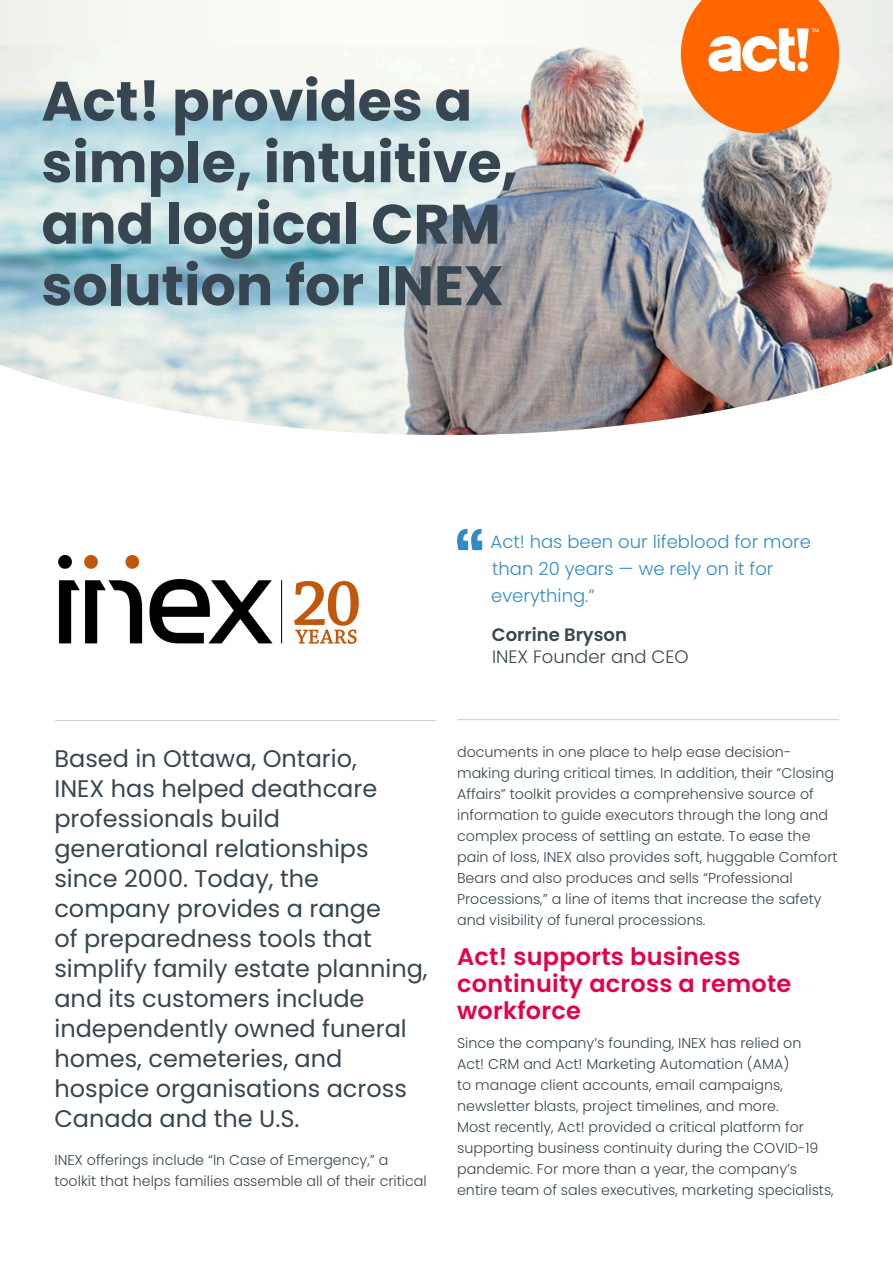
<style>
.page{position:relative;width:893px;height:1263px;background:#fff}
.page>*{position:absolute;margin:0;border:0;box-sizing:border-box;transform-origin:0 0}
.t1{font:700 55.5px/61.5px "Poppins";color:#374650}
.B1_Inro{font:24px/30px "Poppins";color:#374650}
.t2{font:600 24px/27px "Poppins";letter-spacing:.01em;color:#e6004b}
.Name___Job_Title{font:300 18px/27px "Poppins";color:#328cc3}
.Name___Job_Title-2{font:300 18px/22.5px "Poppins";color:#374650}
.B1{font:300 14.25px/21px "Poppins";color:#374650}
.s1{font-weight:600}
</style>
<div class="page">
<img style="left:59px;top:556px;width:299px;height:87px">
<hr style="left:55px;top:720px;width:381px;height:1px;background:#cdcdc8">
<img style="left:0;top:45px;width:893px;height:390px">
<div style="left:0;top:0;width:893px;height:45px;background:#f8faf4"></div>
<hr style="left:457px;top:719px;width:382px;height:1px;background:#cdcdc8">
<svg style="left:457px;top:529px;width:25px;height:21px"></svg>
<svg style="left:681px;top:0;width:158px;height:133px;background:#fb8c41"></svg>
<h1 class="t1" style="left:41px;top:71px;width:478px">Act! provides a simple, intuitive, and logical CRM solution for INEX</h1>
<p class="Name___Job_Title" style="left:491px;top:528px;width:322px">Act! has been our lifeblood for more than 20 years — we rely on it for everything.”</p>
<p class="Name___Job_Title-2" style="left:492px;top:623px;width:198px"><span class="s1">Corrine Bryson<br></span>INEX Founder and CEO</p>
<p class="B1_Inro" style="left:54px;top:744px;width:375px">Based in Ottawa, Ontario,<br>INEX has helped deathcare professionals build generational relationships since 2000. Today, the company provides a range<br>of preparedness tools that simplify family estate planning, and its customers include independently owned funeral homes, cemeteries, and hospice organisations across<br>Canada and the U.S.</p>
<p class="B1" style="left:54px;top:1150px;width:374px">INEX offerings include “In Case of Emergency,” a toolkit that helps families assemble all of their critical</p>
<p class="B1" style="left:457px;top:741px;width:382px">documents in one place to help ease decision&shy;making during critical times. In addition, their “Closing Affairs” toolkit provides a comprehensive source of information to guide executors through the long and complex process of settling an estate. To ease the pain of loss, INEX also provides soft, huggable Comfort Bears and also produces and sells “Professional Processions,” a line of items that increase the safety and visibility of funeral processions.</p>
<h4 class="t2" style="left:457px;top:943px;width:336px">Act! supports business continuity across a remote workforce</h4>
<p class="B1" style="left:457px;top:1033px;width:378px">Since the company’s founding, INEX has relied on<br>Act! CRM and Act! Marketing Automation (AMA)<br>to manage client accounts, email campaigns, newsletter blasts, project timelines, and more.<br>Most recently, Act! provided a critical platform for supporting business continuity during the COVID-19 pandemic. For more than a year, the company’s entire team of sales executives, marketing specialists,</p>
</div>
